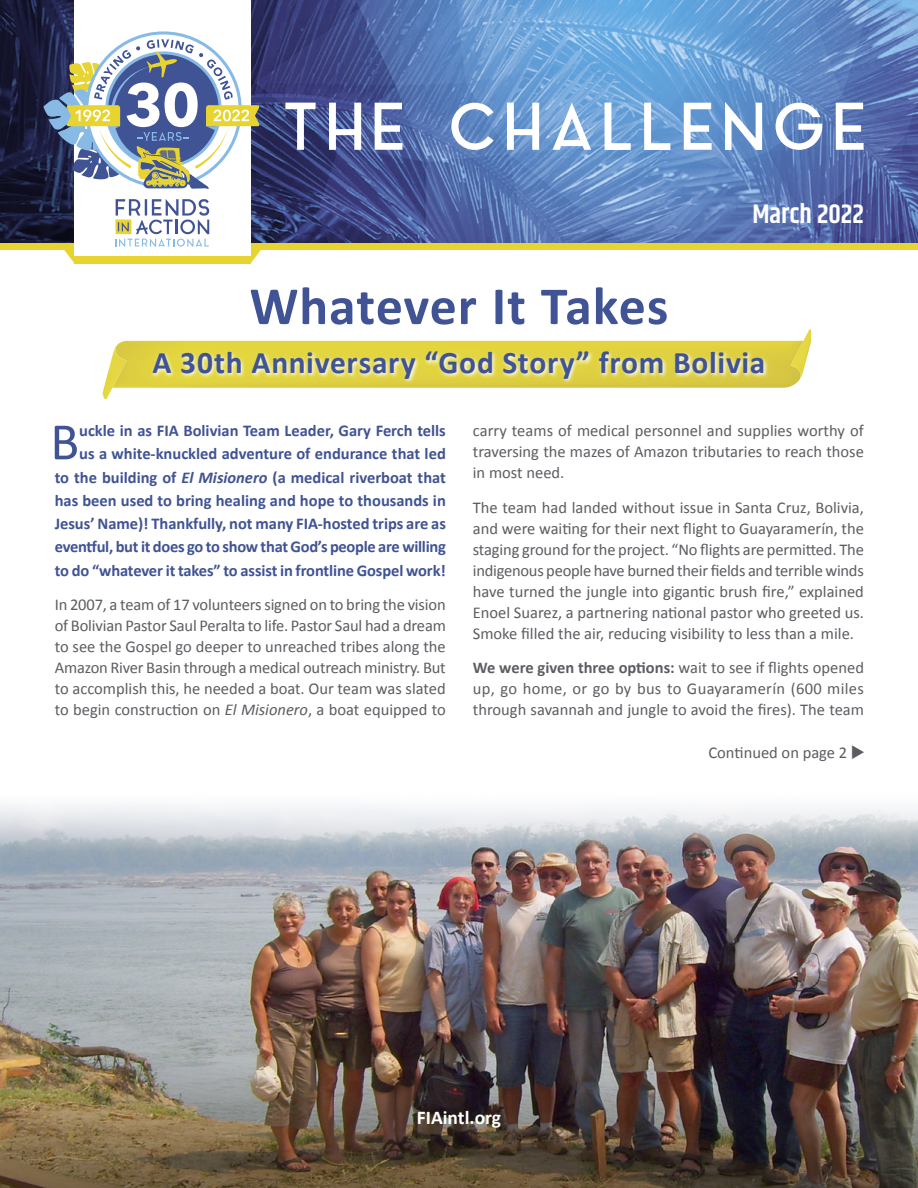
<style>
.page{position:relative;width:918px;height:1188px;background:#fff}
.page>*{position:absolute;margin:0;border:0;box-sizing:border-box;transform-origin:0 0}
.t1{font:64.5px "Aqua Grotesque";letter-spacing:.05em;color:#fff}
.t2{font:700 54px "Calibri";letter-spacing:.015em;color:#405394}
.t3{font:53.1px "Calibri";color:#405394}
.t4{font:700 31.5px "Calibri";letter-spacing:.02em;color:#405394}
.t5{font:600 27px "Khand";color:#fff}
.t6{font:700 19.5px "Calibri";color:#fff}
.t7{font:16.5px/21px "Calibri";color:#5c5d62;text-align:justify}
.t8{font:700 16.5px/23.2px "Calibri";color:#405394;text-align:right}
.s1{font-style:italic}
.s2{font-weight:700}
</style>
<div class="page">
<img style="left:116px;top:341px;width:684px;height:47px">
<img style="left:790px;top:329px;width:21px;height:50px">
<img style="left:103px;top:346px;width:24px;height:53px">
<img style="left:0;top:0;width:918px;height:243px">
<div style="left:0;top:243px;width:918px;height:6px;background:#e8d430"></div>
<svg style="left:251px;top:249px;width:15px;height:14px"></svg>
<svg style="left:59px;top:243px;width:16px;height:20px"></svg>
<div style="left:75px;top:0;width:176px;height:256px;background:#fff"></div>
<div style="left:75px;top:256px;width:176px;height:7px;background:#e8d430"></div>
<svg style="left:44px;top:34px;width:216px;height:155px"></svg>
<svg style="left:115px;top:199px;width:94px;height:48px"></svg>
<img style="left:0;top:857px;width:918px;height:196px">
<img style="left:0;top:1053px;width:918px;height:135px">
<img style="left:0;top:805px;width:918px;height:52px">
<svg style="left:150px;top:350px;width:619px;height:34px"></svg>
<h1 class="t1" style="left:280px;top:93px;width:590px">THE CHALLENGE</h1>
<h2 class="t2" style="left:250px;top:268px;width:420px">Whatever It Takes</h2>
<h3 class="t5" style="left:752px;top:196px;width:113px">March 2022</h3>
<h3 class="t4" style="left:152px;top:340px;width:615px">A 30th Anniversary “God Story” from Bolivia</h3>
<p class="t8" style="left:55px;top:418px;width:393px">uckle in as FIA Bolivian Team Leader, Gary Ferch tells<br>us a white-knuckled adventure of endurance that led<br>to the building of <span class="s1">El Misionero</span> (a medical riverboat that has been used to bring healing and hope to thousands in Jesus’ Name)! Thankfully, not many FIA-hosted trips are as eventful, but it does go to show that God’s people are willing to do “whatever it takes” to assist in frontline Gospel work!</p>
<p class="t7" style="left:55px;top:594px;width:393px">In 2007, a team of 17 volunteers signed on to bring the vision of Bolivian Pastor Saul Peralta to life. Pastor Saul had a dream to see the Gospel go deeper to unreached tribes along the Amazon River Basin through a medical outreach ministry. But to accomplish this, he needed a boat. Our team was slated to begin construction on <span class="s1">El Misionero</span>, a boat equipped to</p>
<h3 class="t3" style="left:50px;top:405px;width:30px">B</h3>
<p class="t7" style="left:473px;top:420px;width:393px">carry teams of medical personnel and supplies worthy of traversing the mazes of Amazon tributaries to reach those in most need.</p>
<p class="t7" style="left:473px;top:496px;width:393px">The team had landed without issue in Santa Cruz, Bolivia, and were waiting for their next flight to Guayaramerín, the staging ground for the project. “No flights are permitted. The indigenous people have burned their fields and terrible winds have turned the jungle into gigantic brush fire,” explained Enoel Suarez, a partnering national pastor who greeted us.<br>Smoke filled the air, reducing visibility to less than a mile.</p>
<p class="t7" style="left:473px;top:657px;width:393px"><span class="s2">We were given three options:</span> wait to see if flights opened up, go home, or go by bus to Guayaramerín (600 miles through savannah and jungle to avoid the fires). The team</p>
<p class="t7" style="left:709px;top:742px;width:158px">Continued on page 2 ◆</p>
<p class="t6" style="left:417px;top:1104px;width:86px">FIAintl.org</p>
</div>
